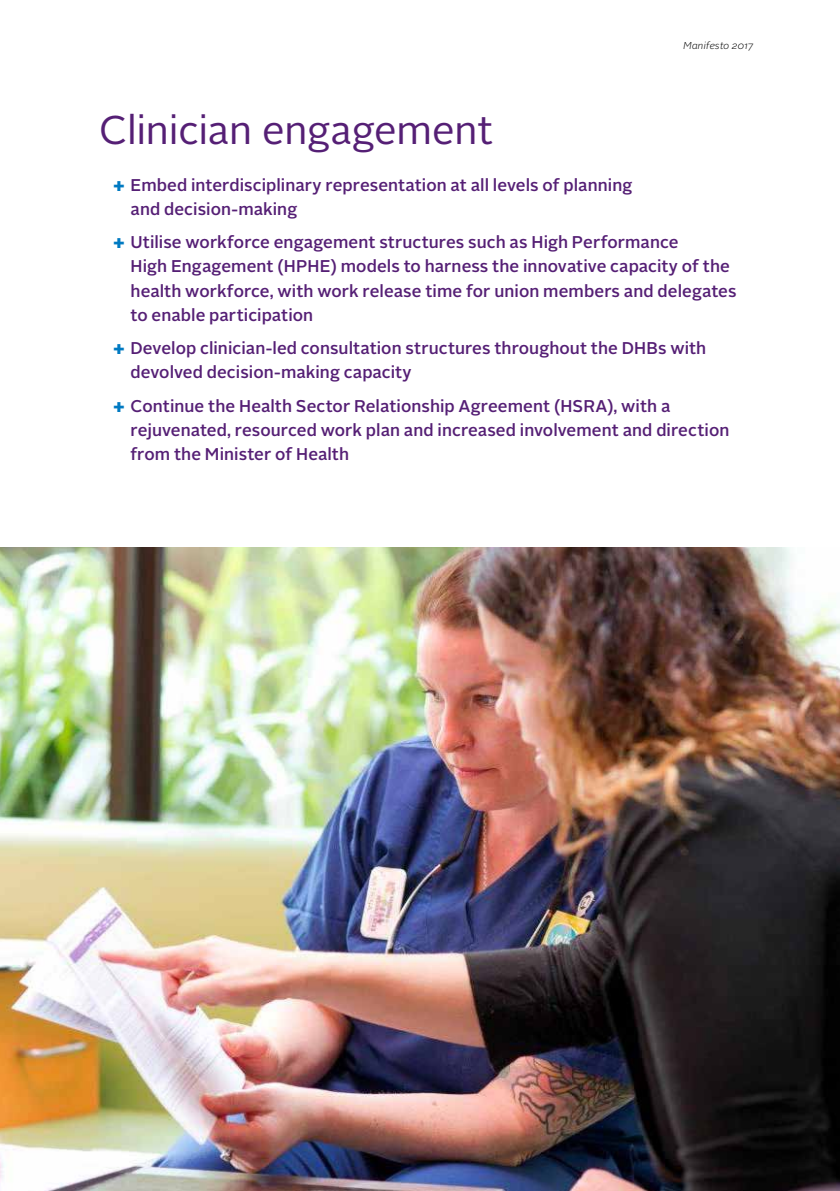
<style>
.page{position:relative;width:840px;height:1191px;background:#fff}
.page>*{position:absolute;margin:0;border:0;box-sizing:border-box;transform-origin:0 0}
.t1{font:40px "Alright Sans";letter-spacing:-.005em;color:#551f75}
.t2{font:500 17px/24px "Alright Sans";letter-spacing:.005em;color:#551f75}
.t3{font:italic 300 10px "Alright Sans";letter-spacing:.01em;color:#000}
.s1{font-weight:900;font-size:18px;color:#007ac2}
</style>
<div class="page">
<img style="left:0;top:547px;width:839px;height:644px">
<p class="t3" style="left:683px;top:38px;width:72px">Manifesto 2017</p>
<h1 class="t1" style="left:99px;top:103px;width:395px">Clinician engagement</h1>
<p class="t2" style="left:130px;top:173px;width:503px;text-indent:-17px"><span class="s1">+</span> Embed interdisciplinary representation at all levels of planning and decision-making</p>
<p class="t2" style="left:130px;top:231px;width:607px;text-indent:-17px"><span class="s1">+</span> Utilise workforce engagement structures such as High Performance<br>High Engagement (HPHE) models to harness the innovative capacity of the health workforce, with work release time for union members and delegates to enable participation</p>
<p class="t2" style="left:130px;top:337px;width:577px;text-indent:-17px"><span class="s1">+</span> Develop clinician-led consultation structures throughout the DHBs with devolved decision-making capacity</p>
<p class="t2" style="left:130px;top:394px;width:600px;text-indent:-17px"><span class="s1">+</span> Continue the Health Sector Relationship Agreement (HSRA), with a rejuvenated, resourced work plan and increased involvement and direction from the Minister of Health</p>
</div>
